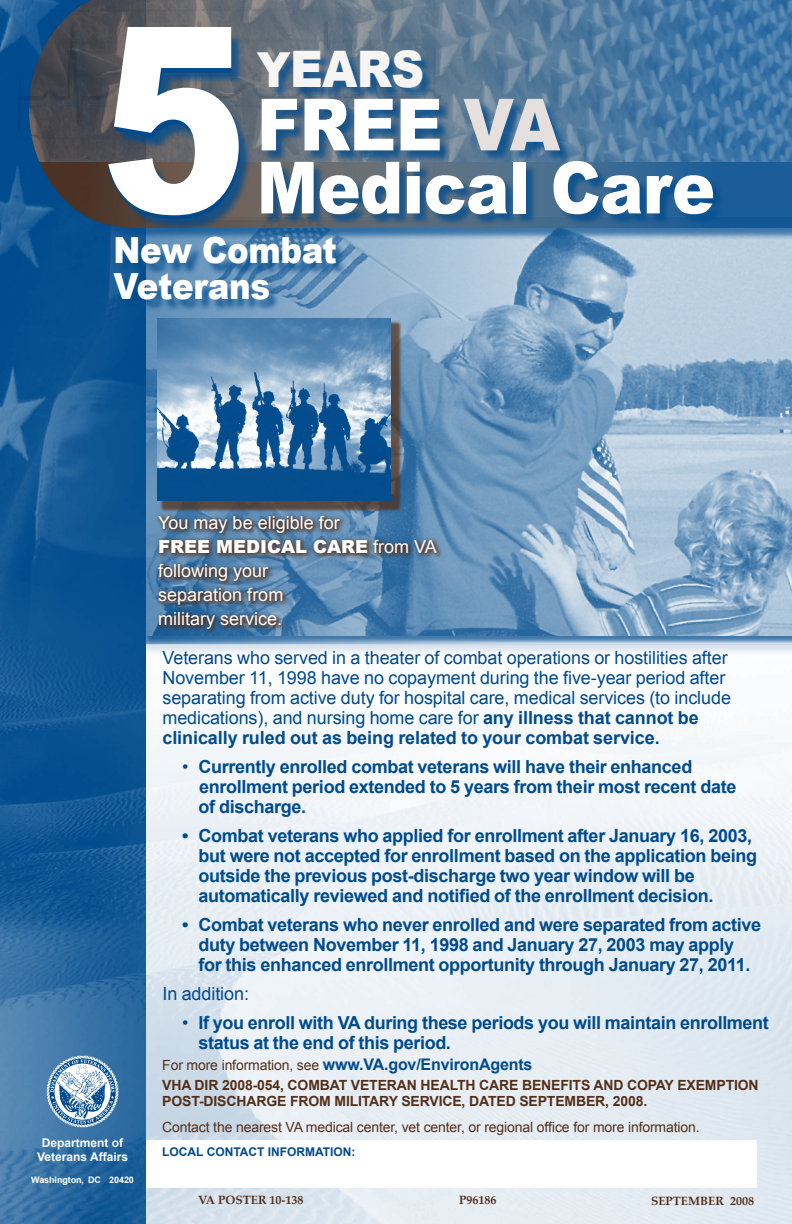
<style>
.page{position:relative;width:792px;height:1224px;background:#fff}
.page>*{position:absolute;margin:0;border:0;box-sizing:border-box;transform-origin:0 0}
.t1{font:900 72px/63px "Arial";letter-spacing:-.01em;color:#fff;scale:.9 1}
.t2{font:900 50.4px "Arial";color:#f6f5f4;scale:.9 1}
.t3{font:900 36px "Arial";letter-spacing:-.01em;color:#fff;scale:.9 1}
.t4{font:700 18px/20px "Arial";letter-spacing:-.02em;color:#004b8d}
.t5{font:18px/20px "Arial";letter-spacing:-.005em;color:#004b8d}
.t6{font:18px/24px "Arial";color:#fff}
.t7{font:700 16px "Arial";letter-spacing:-.01em;color:#004b8d}
.t8{font:700 14px "Arial";letter-spacing:-.01em;color:#54301a}
.t9{font:14px "Arial";letter-spacing:-.01em;color:#54301a}
.t10{font:700 12px "Palatino Linotype";color:#54301a}
.t11{font:700 12px "Arial";color:#fff}
.t12{font:700 12px "Arial";color:#004b8d}
.t13{font:700 9px "Arial";letter-spacing:-.01em;color:#fff}
.s1{font-size:48.3px}
.s2{color:#e5e0dd}
.s3{font-weight:900}
.s4{font-weight:700}
.s5{font-weight:400}
.s6{font-weight:400;font-size:14px;color:#54301a}
</style>
<div class="page">
<svg style="left:146px;top:458px;width:646px;height:186px;background:#8badcb"></svg>
<img style="left:0;top:0;width:146px;height:1224px">
<div style="left:19px;top:0;width:773px;height:241px;background:#004b8d;opacity:.75"></div>
<img style="left:16px;top:0;width:425px;height:160px">
<img style="left:47px;top:1055px;width:72px;height:72px;border-radius:36px">
<svg style="left:108px;top:27px;width:132px;height:192px"></svg>
<div style="left:154px;top:511px;width:350px;height:147px;background:#54301a;opacity:.8"></div>
<div style="left:115px;top:52px;width:677px;height:406px;background:#004b8d;opacity:.75"></div>
<div style="left:159px;top:319px;width:281px;height:231px;background:#54301a;opacity:.75"></div>
<img style="left:158px;top:319px;width:232px;height:182px">
<p class="t2" style="left:257px;top:33px;width:187px"><span class="s1">Y</span>EARS</p>
<p class="t1" style="left:257px;top:91px;width:99px">Free</p>
<p class="t1" style="left:257px;top:91px;width:511px;text-indent:207px"><span class="s2">VA<br></span>Medical Care</p>
<p class="t3" style="left:114px;top:224px;width:250px">New Combat</p>
<p class="t3" style="left:114px;top:260px;width:176px">Veterans</p>
<p class="t6" style="left:158px;top:511px;width:183px">You may be eligible for</p>
<p class="t6" style="left:158px;top:535px;width:280px"><span class="s3">FREE MEDICAL CARE</span> from VA following your<br>separation from<br>military service.</p>
<p class="t5" style="left:162px;top:647px;width:570px">Veterans who served in a theater of combat operations or hostilities after November 11, 1998 have no copayment during the five-year period after separating from active duty for hospital care, medical services (to include medications), and nursing home care for <span class="s4">any illness that cannot be clinically ruled out as being related to your combat service.</span></p>
<p class="t4" style="left:199px;top:757px;width:539px;text-indent:-17px"><span class="s5">•</span> Currently enrolled combat veterans will have their enhanced enrollment period extended to 5 years from their most recent date</p>
<p class="t4" style="left:198px;top:797px;width:109px">of discharge.</p>
<p class="t4" style="left:182px;top:826px;width:571px">• Combat veterans who applied for enrollment after January 16, 2003,</p>
<p class="t4" style="left:198px;top:846px;width:560px">but were not accepted for enrollment based on the application being</p>
<p class="t4" style="left:198px;top:866px;width:516px">outside the previous post-discharge two year window will be automatically reviewed and notified of the enrollment decision.</p>
<p class="t4" style="left:198px;top:915px;width:564px;text-indent:-16px">• Combat veterans who never enrolled and were separated from active duty between November 11, 1998 and January 27, 2003 may apply for this enhanced enrollment opportunity through January 27, 2011.</p>
<p class="t5" style="left:162px;top:983px;width:88px">In addition:</p>
<p class="t4" style="left:198px;top:1013px;width:572px;text-indent:-16px"><span class="s5">•</span> If you enroll with VA during these periods you will maintain enrollment status at the end of this period.</p>
<p class="t11" style="left:42px;top:1135px;width:83px">Department of</p>
<p class="t11" style="left:37px;top:1149px;width:92px">Veterans Affairs</p>
<p class="t13" style="left:31px;top:1173px;width:104px">Washington, DC 20420</p>
<p class="t7" style="left:162px;top:1054px;width:372px"><span class="s6">For more information, see</span> www.VA.gov/EnvironAgents</p>
<p class="t8" style="left:162px;top:1076px;width:598px">VHA DIR 2008-054, COMBAT VETERAN HEALTH CARE BENEFITS AND COPAY EXEMPTION</p>
<p class="t8" style="left:162px;top:1092px;width:486px">POST-DISCHARGE FROM MILITARY SERVICE, DATED SEPTEMBER, 2008.</p>
<p class="t9" style="left:162px;top:1118px;width:539px">Contact the nearest VA medical center, vet center, or regional office for more information.</p>
<p class="t12" style="left:162px;top:1144px;width:195px">LOCAL CONTACT INFORMATION:</p>
<p class="t10" style="left:198px;top:1191px;width:107px">VA POSTER 10-138</p>
<p class="t10" style="left:459px;top:1191px;width:39px">P96186</p>
<p class="t10" style="left:651px;top:1192px;width:104px">SEPTEMBER 2008</p>
</div>
